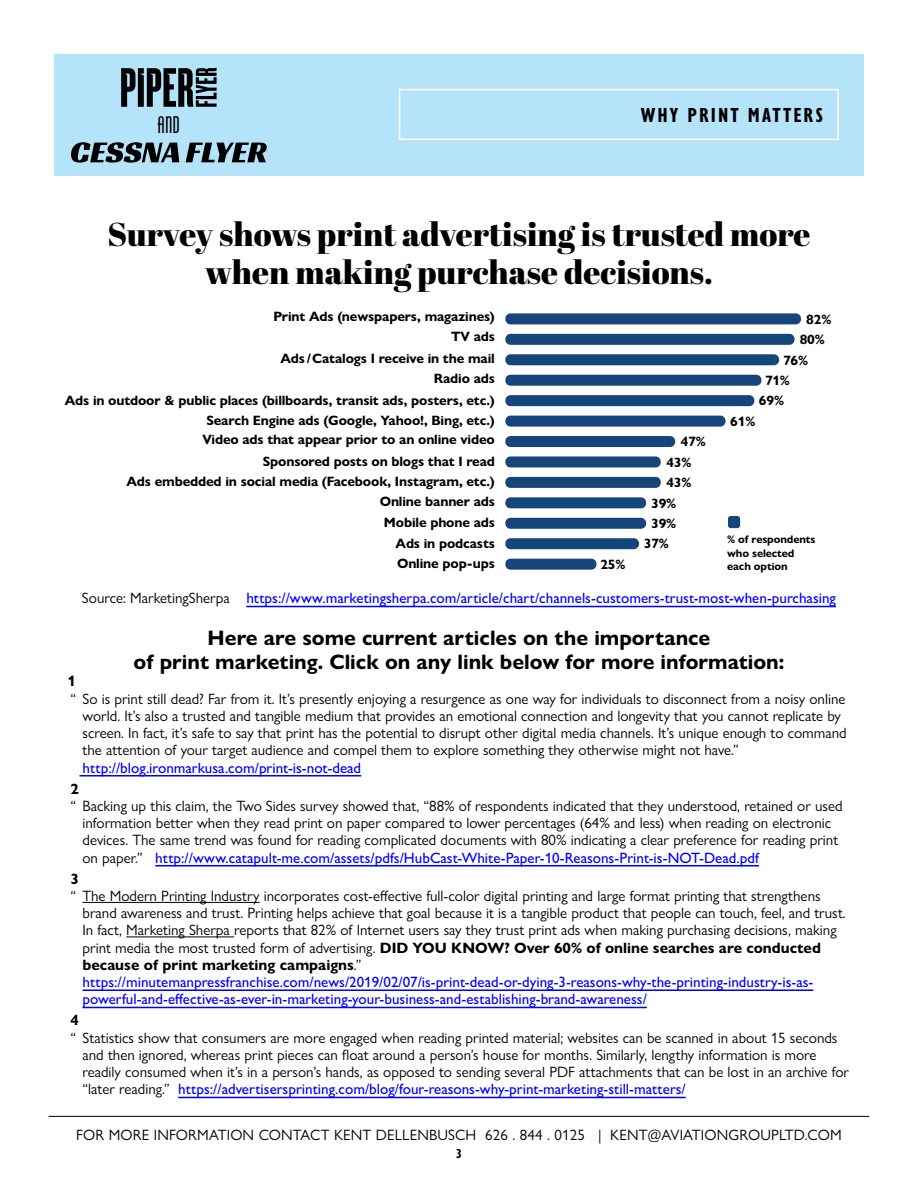
<style>
.page{position:relative;width:918px;height:1188px;background:#fff}
.page>*{position:absolute;margin:0;border:0;box-sizing:border-box;transform-origin:0 0}
.t1{font:33px/37.5px "Abril Fatface";color:#000;text-align:center}
.t2{font:22.5px "Phenix American";color:#000}
.t3{font:700 21px/24px "Gill Sans Nova";color:#000;text-align:center}
.t4{font:700 condensed 21px "Gill Sans Nova";letter-spacing:.1em;color:#000}
.t5{font:15px/17.2px "Gill Sans Nova";color:#000}
.t6{font:500 15px "Gill Sans Nova";color:#00f}
.t7{font:700 15px "Gill Sans Nova";color:#000}
.t8{font:700 13.65px/20.4px "Gill Sans Nova";letter-spacing:-.01em;color:#000;text-align:right}
.t9{font:700 condensed 13.5px "Gill Sans Nova";color:#000}
.t10{font:700 10.95px/13.6px "Gill Sans Nova";letter-spacing:-.01em;color:#000}
.s1{font-weight:400;color:#000}
.s2{font-weight:500;color:#00f}
.s3{font-weight:700}
</style>
<div class="page">
<div style="left:54px;top:54px;width:810px;height:122px;background:#b4e3fa"></div>
<svg style="left:71px;top:142px;width:108px;height:21px"></svg>
<svg style="left:186px;top:143px;width:81px;height:19px"></svg>
<svg style="left:121px;top:68px;width:96px;height:39px"></svg>
<hr style="left:49px;top:1116px;width:820px;height:1px;background:#000">
<div style="left:505px;top:313px;width:296px;height:11px;background:#14467b;border-radius:5px"></div>
<div style="left:505px;top:334px;width:290px;height:11px;background:#14467b;border-radius:5px"></div>
<div style="left:505px;top:354px;width:274px;height:11px;background:#14467b;border-radius:5px"></div>
<div style="left:505px;top:375px;width:256px;height:11px;background:#14467b;border-radius:5px"></div>
<div style="left:505px;top:395px;width:249px;height:11px;background:#14467b;border-radius:5px"></div>
<div style="left:505px;top:416px;width:221px;height:11px;background:#14467b;border-radius:5px"></div>
<div style="left:505px;top:436px;width:170px;height:11px;background:#14467b;border-radius:5px"></div>
<div style="left:505px;top:456px;width:156px;height:11px;background:#14467b;border-radius:5px"></div>
<div style="left:505px;top:477px;width:156px;height:11px;background:#14467b;border-radius:5px"></div>
<div style="left:505px;top:497px;width:141px;height:11px;background:#14467b;border-radius:5px"></div>
<div style="left:505px;top:518px;width:141px;height:11px;background:#14467b;border-radius:5px"></div>
<div style="left:505px;top:538px;width:134px;height:11px;background:#14467b;border-radius:5px"></div>
<div style="left:505px;top:559px;width:91px;height:11px;background:#14467b;border-radius:5px"></div>
<div style="left:728px;top:516px;width:12px;height:12px;background:#14467b;border-radius:3px"></div>
<hr style="left:80px;top:775px;width:281px;height:2px;background:#00f">
<hr style="left:155px;top:865px;width:604px;height:2px;background:#00f">
<hr style="left:82px;top:902px;width:178px;height:1px;background:#000">
<hr style="left:126px;top:937px;width:108px;height:1px;background:#000">
<hr style="left:82px;top:989px;width:731px;height:2px;background:#00f">
<hr style="left:82px;top:1007px;width:565px;height:1px;background:#00f">
<hr style="left:178px;top:1097px;width:508px;height:1px;background:#00f">
<div style="left:399px;top:89px;width:440px;height:51px;border:2px solid #fff"></div>
<hr style="left:246px;top:606px;width:590px;height:1px;background:#00f">
<h2 class="t2" style="left:158px;top:112px;width:24px">AND</h2>
<h3 class="t4" style="left:641px;top:101px;width:184px">WHY PRINT MATTERS</h3>
<h1 class="t1" style="left:107px;top:215px;width:705px">Survey shows print advertising is trusted more when making purchase decisions.</h1>
<p class="t8" style="left:273px;top:306px;width:223px">Print Ads (newspapers, magazines)</p>
<p class="t8" style="left:806px;top:309px;width:27px">82%</p>
<p class="t8" style="left:800px;top:329px;width:27px">80%</p>
<p class="t8" style="left:784px;top:350px;width:26px">76%</p>
<p class="t8" style="left:765px;top:370px;width:26px">71%</p>
<p class="t8" style="left:759px;top:391px;width:27px">69%</p>
<p class="t8" style="left:730px;top:411px;width:27px">61%</p>
<p class="t8" style="left:681px;top:431px;width:27px">47%</p>
<p class="t8" style="left:666px;top:452px;width:27px">43%</p>
<p class="t8" style="left:666px;top:472px;width:27px">43%</p>
<p class="t8" style="left:651px;top:493px;width:27px">39%</p>
<p class="t8" style="left:651px;top:513px;width:27px">39%</p>
<p class="t8" style="left:644px;top:534px;width:27px">37%</p>
<p class="t8" style="left:600px;top:554px;width:27px">25%</p>
<p class="t8" style="left:280px;top:325px;width:216px;line-height:22.2px">TV ads<br>Ads /Catalogs I receive in the mail</p>
<p class="t8" style="left:65px;top:368px;width:432px;line-height:21.8px">Radio ads<br>Ads in outdoor &amp; public places (billboards, transit ads, posters, etc.)</p>
<p class="t8" style="left:203px;top:411px;width:294px;line-height:19px;text-align:left">Search Engine ads (Google, Yahoo!, Bing, etc.)<br>Video ads that appear prior to an online video</p>
<p class="t8" style="left:127px;top:451px;width:370px">Sponsored posts on blogs that I read<br>Ads embedded in social media (Facebook, Instagram, etc.)<br>Online banner ads<br>Mobile phone ads<br>Ads in podcasts<br>Online pop-ups</p>
<p class="t10" style="left:727px;top:533px;width:90px">% of respondents who selected each option</p>
<p class="t6" style="left:82px;top:589px;width:756px"><span class="s1">Source: MarketingSherpa</span> https://www.marketingsherpa.com/article/chart/channels-customers-trust-most-when-purchasing</p>
<h3 class="t3" style="left:134px;top:626px;width:652px">Here are some current articles on the importance<br>of print marketing. Click on any link below for more information:</h3>
<p class="t7" style="left:68px;top:672px;width:10px">1</p>
<p class="t5" style="left:82px;top:690px;width:766px;text-indent:-12px">“ So is print still dead? Far from it. It’s presently enjoying a resurgence as one way for individuals to disconnect from a noisy online world. It’s also a trusted and tangible medium that provides an emotional connection and longevity that you cannot replicate by screen. In fact, it’s safe to say that print has the potential to disrupt other digital media channels. It’s unique enough to command the attention of your target audience and compel them to explore something they otherwise might not have.”</p>
<p class="t6" style="left:82px;top:758px;width:280px">http://blog.ironmarkusa.com/print-is-not-dead</p>
<p class="t7" style="left:70px;top:779px;width:10px">2</p>
<p class="t5" style="left:82px;top:797px;width:762px;text-indent:-12px">“ Backing up this claim, the Two Sides survey showed that, “88% of respondents indicated that they understood, retained or used information better when they read print on paper compared to lower percentages (64% and less) when reading on electronic devices. The same trend was found for reading complicated documents with 80% indicating a clear preference for reading print on paper.” <span class="s2">http://www.catapult-me.com/assets/pdfs/HubCast-White-Paper-10-Reasons-Print-is-NOT-Dead.pdf</span></p>
<p class="t7" style="left:70px;top:869px;width:10px">3</p>
<p class="t5" style="left:82px;top:887px;width:765px;text-indent:-12px">“ The Modern Printing Industry incorporates cost-effective full-color digital printing and large format printing that strengthens brand awareness and trust. Printing helps achieve that goal because it is a tangible product that people can touch, feel, and trust.<br>In fact, Marketing Sherpa reports that 82% of Internet users say they trust print ads when making purchasing decisions, making print media the most trusted form of advertising. <span class="s3">DID YOU KNOW? Over 60% of online searches are conducted because of print marketing campaigns</span>.” <span class="s2">https://minutemanpressfranchise.com/news/2019/02/07/is-print-dead-or-dying-3-reasons-why-the-printing-industry-is-as&shy;powerful-and-effective-as-ever-in-marketing-your-business-and-establishing-brand-awareness/</span></p>
<p class="t7" style="left:70px;top:1011px;width:10px">4</p>
<p class="t5" style="left:82px;top:1029px;width:768px;text-indent:-12px">“ Statistics show that consumers are more engaged when reading printed material; websites can be scanned in about 15 seconds and then ignored, whereas print pieces can float around a person’s house for months. Similarly, lengthy information is more readily consumed when it’s in a person’s hands, as opposed to sending several PDF attachments that can be lost in an archive for “later reading.” <span class="s2">https://advertisersprinting.com/blog/four-reasons-why-print-marketing-still-matters/</span></p>
<p class="t5" style="left:76px;top:1127px;width:767px">FOR MORE INFORMATION CONTACT KENT DELLENBUSCH 626 . 844 . 0125 | KENT@AVIATIONGROUPLTD.COM</p>
<p class="t9" style="left:456px;top:1144px;width:7px">3</p>
</div>
